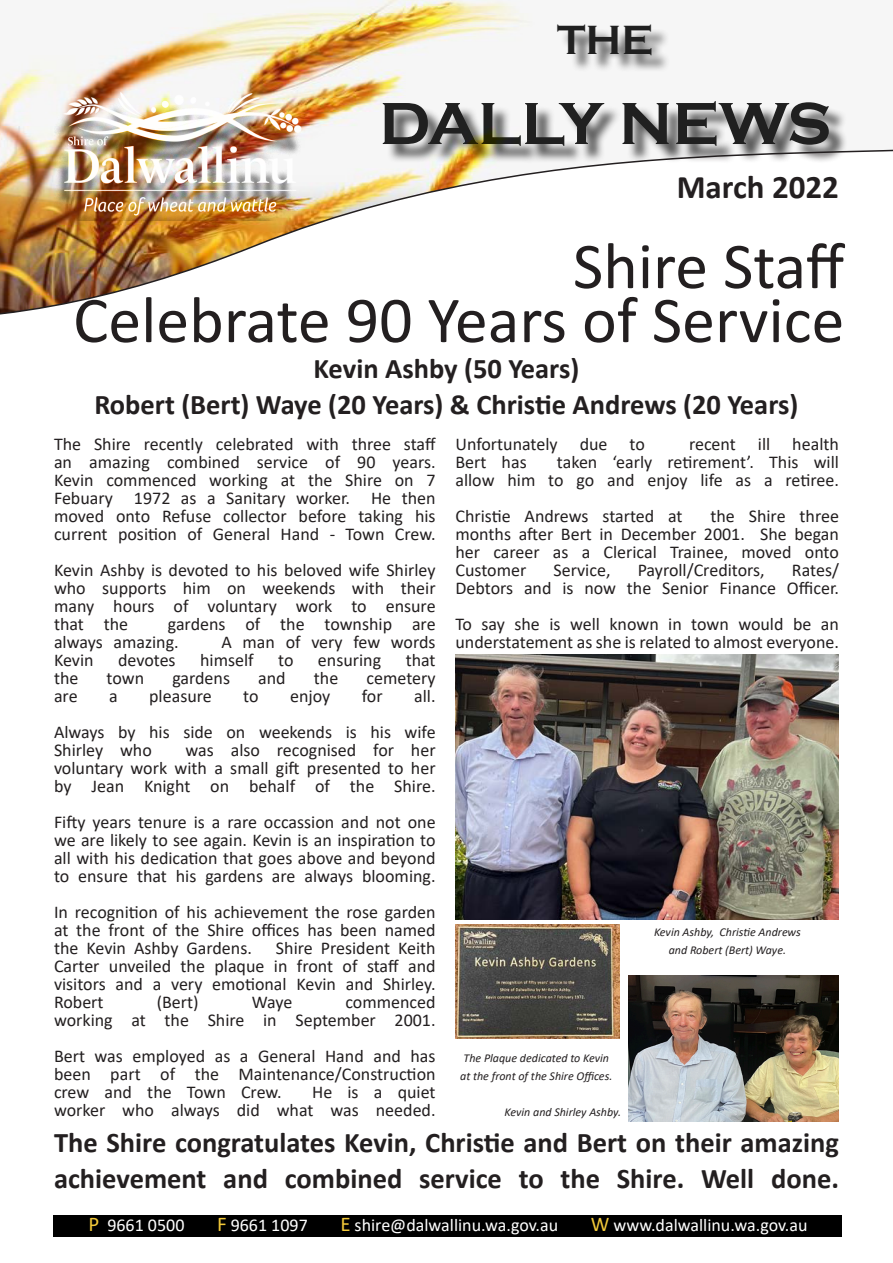
<style>
.page{position:relative;width:893px;height:1263px;background:#fff}
.page>*{position:absolute;margin:0;border:0;box-sizing:border-box;transform-origin:0 0}
.t1{font:66px/54px "Calibri";color:#231f20;text-align:right}
.t2{font:700 61.5px "Copperplate Gothic";color:#231f20}
.t3{font:700 42px "Copperplate Gothic";color:#231f20}
.t4{font:700 33px "Calibri";color:#231f20}
.t5{font:700 28.5px/36px "Calibri";color:#231f20}
.t6{font:18px/18px "Calibri";color:#231f20;text-align:justify}
.information{font:18px "Calibri";color:#fff}
.t7{font:italic 12px/18px "Calibri";color:#231f20}
.s1{font-size:21px;color:#f3c939}
</style>
<div class="page">
<div style="left:54px;top:1215px;width:788px;height:21px;background:#000"></div>
<img style="left:0;top:0;width:893px;height:315px">
<img style="left:455px;top:655px;width:383px;height:264px">
<img style="left:455px;top:925px;width:164px;height:113px">
<img style="left:628px;top:975px;width:211px;height:146px">
<p class="t3" style="left:557px;top:17px;width:98px">THE</p>
<p class="t2" style="left:379px;top:90px;width:454px">DALLY NEWS</p>
<p class="t4" style="left:677px;top:164px;width:164px">March 2022</p>
<p class="t1" style="left:73px;top:237px;width:773px">Shire Staff<br>Celebrate 90 Years of Service</p>
<p class="t5" style="left:314px;top:350px;width:267px">Kevin Ashby (50 Years)</p>
<p class="t5" style="left:94px;top:386px;width:705px">Robert (Bert) Waye (20 Years) &amp; Christie Andrews (20 Years)</p>
<p class="t6" style="left:54px;top:435px;width:383px">The Shire recently celebrated with three staff an amazing combined service of 90 years.<br>Kevin commenced working at the Shire on 7<br>Febuary 1972 as a Sanitary worker. He then moved onto Refuse collector before taking his current position of General Hand - Town Crew.</p>
<p class="t6" style="left:54px;top:561px;width:383px">Kevin Ashby is devoted to his beloved wife Shirley who supports him on weekends with their many hours of voluntary work to ensure that the</p>
<p class="t6" style="left:54px;top:615px;width:383px;text-indent:114px">gardens of the township are always amazing.</p>
<p class="t6" style="left:221px;top:633px;width:216px">A man of very few words</p>
<p class="t6" style="left:54px;top:651px;width:41px">Kevin</p>
<p class="t6" style="left:118px;top:651px;width:59px">devotes</p>
<p class="t6" style="left:200px;top:651px;width:55px">himself</p>
<p class="t6" style="left:278px;top:651px;width:17px">to</p>
<p class="t6" style="left:318px;top:651px;width:65px">ensuring</p>
<p class="t6" style="left:406px;top:651px;width:31px">that</p>
<p class="t6" style="left:54px;top:669px;width:26px">the</p>
<p class="t6" style="left:107px;top:669px;width:39px">town</p>
<p class="t6" style="left:172px;top:669px;width:59px">gardens</p>
<p class="t6" style="left:258px;top:669px;width:29px">and</p>
<p class="t6" style="left:314px;top:669px;width:26px">the</p>
<p class="t6" style="left:366px;top:669px;width:71px">cemetery</p>
<p class="t6" style="left:54px;top:687px;width:25px">are</p>
<p class="t6" style="left:109px;top:687px;width:10px">a</p>
<p class="t6" style="left:149px;top:687px;width:64px">pleasure</p>
<p class="t6" style="left:243px;top:687px;width:17px">to</p>
<p class="t6" style="left:290px;top:687px;width:42px">enjoy</p>
<p class="t6" style="left:362px;top:687px;width:22px">for</p>
<p class="t6" style="left:414px;top:687px;width:23px">all.</p>
<p class="t6" style="left:54px;top:723px;width:383px">Always by his side on weekends is his wife<br>Shirley who</p>
<p class="t6" style="left:54px;top:741px;width:383px;text-indent:132px">was also recognised for her voluntary work with a small gift presented to her by Jean Knight on behalf of the Shire.</p>
<p class="t6" style="left:54px;top:813px;width:383px">Fifty years tenure is a rare occassion and not one we are likely to see again. Kevin is an inspiration to all with his dedication that goes above and beyond to ensure that his gardens are always blooming.</p>
<p class="t6" style="left:54px;top:903px;width:383px">In recognition of his achievement the rose garden at the front of the Shire offices has been named the Kevin Ashby Gardens.</p>
<p class="t6" style="left:54px;top:939px;width:383px;text-indent:222px">Shire President Keith Carter unveiled the plaque in front of staff and visitors and a very emotional Kevin and Shirley.<br>Robert</p>
<p class="t6" style="left:157px;top:993px;width:43px">(Bert)</p>
<p class="t6" style="left:252px;top:993px;width:42px">Waye</p>
<p class="t6" style="left:54px;top:993px;width:383px;text-align:right">commenced<br>working at the Shire in September 2001.</p>
<p class="t6" style="left:54px;top:1047px;width:383px">Bert was employed as a General Hand and has been part of the Maintenance/Construction crew and the Town Crew.</p>
<p class="t6" style="left:54px;top:1083px;width:383px;text-align:right">He is a quiet<br>worker who always did what was needed.</p>
<p class="t6" style="left:455px;top:435px;width:191px">Unfortunately due to</p>
<p class="t6" style="left:689px;top:435px;width:151px">recent ill health</p>
<p class="t6" style="left:455px;top:453px;width:73px">Bert has</p>
<p class="t6" style="left:455px;top:453px;width:385px;text-align:right">taken ‘early retirement’. This will<br>allow him to go and enjoy life as a retiree.</p>
<p class="t6" style="left:455px;top:507px;width:229px">Christie Andrews started at</p>
<p class="t6" style="left:455px;top:507px;width:385px;text-indent:255px">the Shire three months after Bert in December 2001. She began her career as a Clerical Trainee, moved onto Customer</p>
<p class="t6" style="left:455px;top:561px;width:385px;text-align:right">Rates/<br>Debtors and is now the Senior Finance Officer.</p>
<p class="t6" style="left:455px;top:615px;width:385px">To say she is well known in town would be an understatement as she is related to almost everyone.</p>
<p class="t6" style="left:553px;top:561px;width:59px">Service,</p>
<p class="t6" style="left:638px;top:561px;width:129px">Payroll/Creditors,</p>
<p class="t7" style="left:654px;top:923px;width:148px;text-align:center">Kevin Ashby, Christie Andrews and Robert (Bert) Waye.</p>
<p class="t7" style="left:460px;top:1049px;width:154px">The Plaque dedicated to Kevin at the front of the Shire Offices.</p>
<p class="t7" style="left:505px;top:1103px;width:118px">Kevin and Shirley Ashby.</p>
<p class="t5" style="left:54px;top:1124px;width:786px">The Shire congratulates Kevin, Christie and Bert on their amazing achievement and combined service to the Shire. Well done.</p>
<p class="information" style="left:88px;top:1212px;width:98px"><span class="s1">P</span> 9661 0500</p>
<p class="information" style="left:217px;top:1212px;width:92px"><span class="s1">F</span> 9661 1097</p>
<p class="information" style="left:340px;top:1212px;width:219px"><span class="s1">E</span> shire@dalwallinu.wa.gov.au</p>
<p class="information" style="left:591px;top:1212px;width:218px"><span class="s1">W</span> www.dalwallinu.wa.gov.au</p>
</div>
